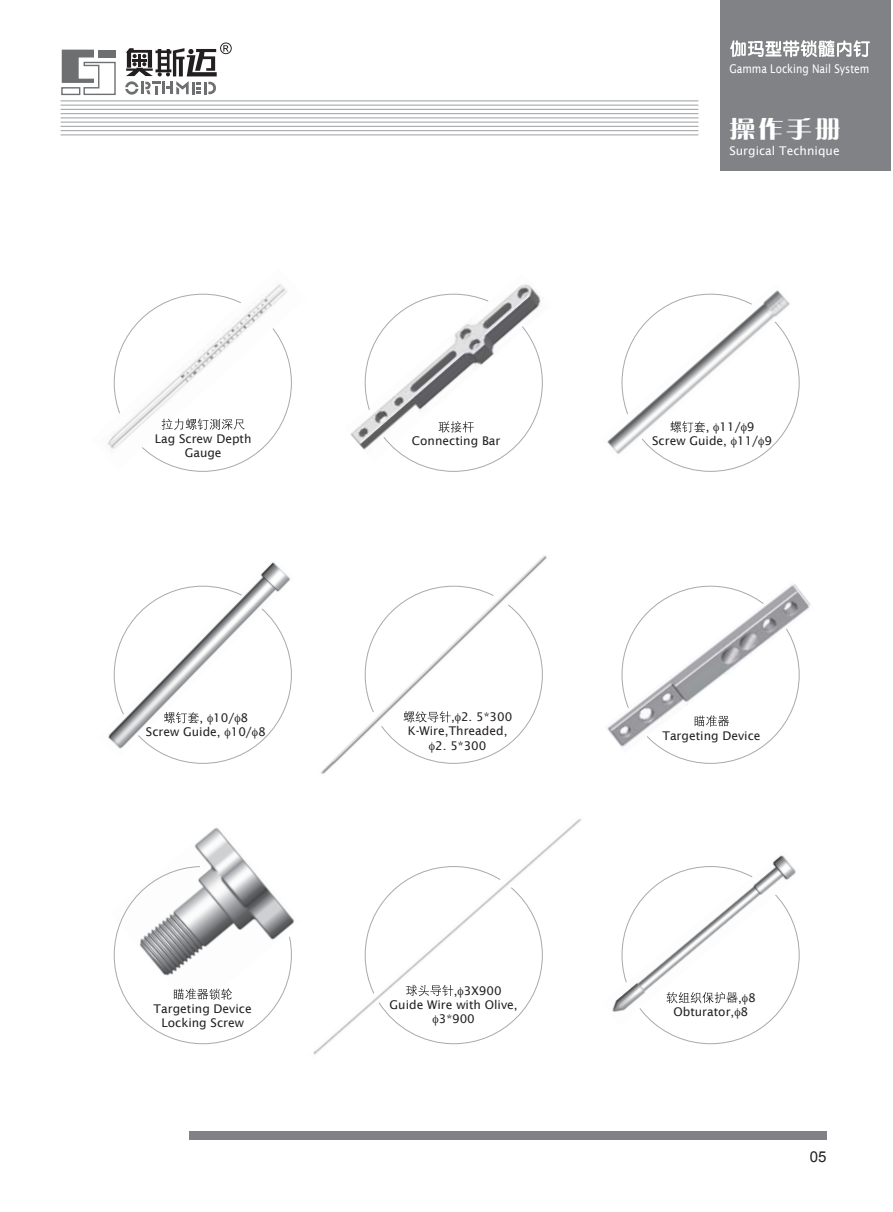
<style>
.page{position:relative;width:893px;height:1212px;background:#fff}
.page>*{position:absolute;margin:0;border:0;box-sizing:border-box;transform-origin:0 0}
.t1{font:23.25px "FZCQJW GB1 0";color:#fff;scale:1.11 1}
.t2{font:15px "Arial";color:#231f20}
.t3{font:12px/14.2px "Lucida Sans";color:#231f20}
.t4{font:12px "Lucida Sans";color:#fff;scale:.85 1}
.t5{font:12px "Lucida Sans";color:#fff}
</style>
<div class="page">
<div style="left:720px;top:0;width:170px;height:170px;background:#808285"></div>
<svg style="left:62px;top:50px;width:54px;height:46px"></svg>
<svg style="left:125px;top:43px;width:107px;height:52px"></svg>
<div style="left:189px;top:1131px;width:638px;height:9px;background:#808285"></div>
<hr style="left:61px;top:134px;width:637px;height:1px;background:#a7a9ac">
<hr style="left:61px;top:130px;width:637px;height:1px;background:#a7a9ac">
<hr style="left:61px;top:126px;width:637px;height:1px;background:#a7a9ac">
<hr style="left:61px;top:122px;width:637px;height:1px;background:#a7a9ac">
<hr style="left:61px;top:117px;width:637px;height:1px;background:#a7a9ac">
<hr style="left:61px;top:113px;width:637px;height:1px;background:#a7a9ac">
<hr style="left:61px;top:109px;width:637px;height:1px;background:#a7a9ac">
<hr style="left:61px;top:105px;width:637px;height:1px;background:#a7a9ac">
<hr style="left:61px;top:100px;width:637px;height:1px;background:#a7a9ac">
<svg style="left:730px;top:40px;width:140px;height:17px"></svg>
<img style="left:195px;top:828px;width:100px;height:96px">
<img style="left:108px;top:562px;width:183px;height:180px">
<img style="left:350px;top:284px;width:187px;height:166px">
<svg style="left:113px;top:866px;width:179px;height:178px"></svg>
<svg style="left:364px;top:293px;width:179px;height:179px"></svg>
<img style="left:607px;top:290px;width:173px;height:164px">
<img style="left:321px;top:555px;width:226px;height:219px">
<img style="left:607px;top:584px;width:204px;height:170px">
<img style="left:313px;top:818px;width:268px;height:237px">
<img style="left:612px;top:855px;width:188px;height:170px">
<img style="left:107px;top:284px;width:185px;height:185px">
<svg style="left:162px;top:419px;width:83px;height:11px"></svg>
<svg style="left:113px;top:585px;width:179px;height:179px"></svg>
<svg style="left:621px;top:293px;width:179px;height:179px"></svg>
<svg style="left:364px;top:585px;width:179px;height:179px"></svg>
<svg style="left:364px;top:866px;width:179px;height:178px"></svg>
<svg style="left:666px;top:992px;width:82px;height:27px"></svg>
<p class="t3" style="left:155px;top:431px;width:98px;text-align:center">Lag Screw Depth<br>Gauge</p>
<p class="t3" style="left:146px;top:710px;width:121px;text-indent:54px">, 10/ 8<br>Screw Guide, 10/ 8</p>
<p class="t3" style="left:154px;top:1001px;width:100px;text-align:center">Targeting Device<br>Locking Screw</p>
<p class="t3" style="left:412px;top:434px;width:90px">Connecting Bar</p>
<p class="t3" style="left:408px;top:710px;width:106px;text-indent:43px">, 2. 5*300<br>K-Wire,Threaded,</p>
<p class="t3" style="left:435px;top:738px;width:53px">2. 5*300</p>
<p class="t3" style="left:454px;top:983px;width:49px">, 3X900</p>
<p class="t3" style="left:390px;top:997px;width:130px">Guide Wire with Olive,</p>
<p class="t3" style="left:439px;top:1012px;width:38px">3*900</p>
<p class="t4" style="left:729px;top:62px;width:166px">Gamma Locking Nail System</p>
<h1 class="t1" style="left:729px;top:116px;width:102px">操作手册</h1>
<p class="t5" style="left:729px;top:144px;width:112px">Surgical Technique</p>
<p class="t3" style="left:652px;top:420px;width:121px;text-indent:54px">, 11/ 9<br>Screw Guide, 11/ 9</p>
<p class="t3" style="left:662px;top:728px;width:100px">Targeting Device</p>
<p class="t3" style="left:673px;top:990px;width:84px;text-indent:65px">, 8<br>Obturator, 8</p>
<p class="t2" style="left:810px;top:1148px;width:18px">05</p>
</div>
